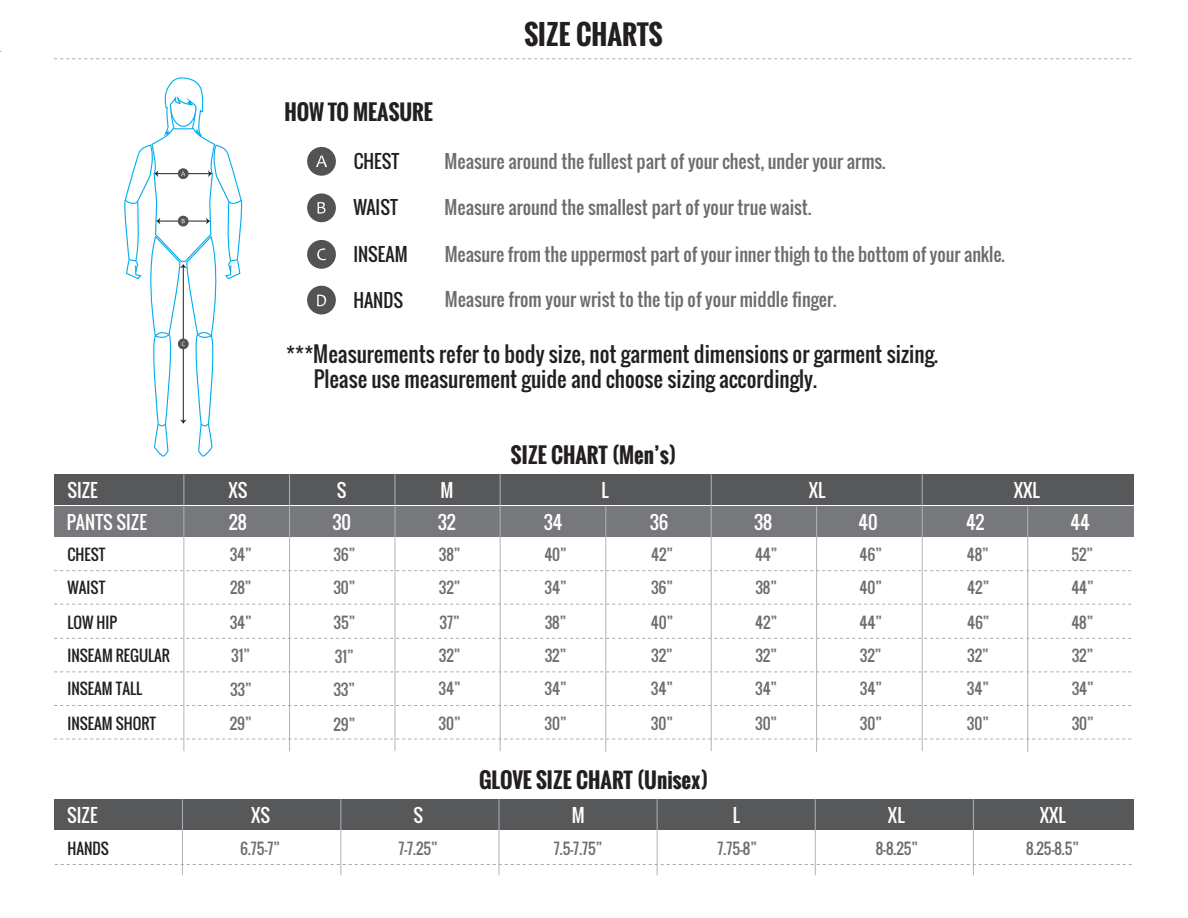
<style>
.page{position:relative;width:1188px;height:918px;background:#fff}
.page>*{position:absolute;margin:0;border:0;box-sizing:border-box;transform-origin:0 0}
.t1{font:700 27px "Oswald";color:#231f20}
.t2{font:21px/25.2px "Oswald";color:#231f20}
.t3{font:700 21px "Oswald";color:#231f20}
.t4{font:18px "Oswald";color:#6c6d70}
.t5{font:18px "Oswald";color:#fff}
.t6{font:18px "Oswald";color:#231f20}
.t7{font:15px "Oswald";color:#6c6d70}
.t8{font:15px "Oswald";color:#231f20}
</style>
<div class="page">
<div style="left:307px;top:286px;width:29px;height:28px;background:#515354;border-radius:50%"></div>
<svg style="left:317px;top:295px;width:9px;height:11px"></svg>
<div style="left:54px;top:474px;width:1080px;height:31px;background:#57585a"></div>
<svg style="left:54px;top:58px;width:1078px;height:1px"></svg>
<div style="left:307px;top:147px;width:29px;height:29px;background:#515354;border-radius:50%"></div>
<svg style="left:316px;top:156px;width:11px;height:11px"></svg>
<div style="left:307px;top:193px;width:29px;height:29px;background:#515354;border-radius:50%"></div>
<svg style="left:318px;top:202px;width:8px;height:12px"></svg>
<div style="left:307px;top:240px;width:29px;height:29px;background:#515354;border-radius:50%"></div>
<svg style="left:317px;top:248px;width:9px;height:12px"></svg>
<svg style="left:124px;top:77px;width:119px;height:429px"></svg>
<div style="left:54px;top:800px;width:1080px;height:30px;background:#57585a"></div>
<svg style="left:55px;top:864px;width:1077px;height:1px"></svg>
<hr style="left:182px;top:799px;width:1px;height:76px;background:#b2b3b7">
<hr style="left:341px;top:799px;width:1px;height:76px;background:#b2b3b7">
<hr style="left:499px;top:799px;width:1px;height:76px;background:#b2b3b7">
<hr style="left:657px;top:799px;width:1px;height:76px;background:#b2b3b7">
<hr style="left:815px;top:799px;width:1px;height:76px;background:#b2b3b7">
<hr style="left:973px;top:799px;width:1px;height:76px;background:#b2b3b7">
<div style="left:54px;top:506px;width:1080px;height:31px;background:#76787b"></div>
<svg style="left:54px;top:570px;width:1078px;height:1px"></svg>
<svg style="left:54px;top:604px;width:1078px;height:1px"></svg>
<hr style="left:184px;top:474px;width:1px;height:277px;background:#b2b3b7">
<hr style="left:289px;top:474px;width:1px;height:277px;background:#b2b3b7">
<hr style="left:395px;top:474px;width:1px;height:277px;background:#b2b3b7">
<hr style="left:500px;top:474px;width:1px;height:277px;background:#b2b3b7">
<hr style="left:711px;top:474px;width:1px;height:277px;background:#b2b3b7">
<hr style="left:922px;top:474px;width:1px;height:277px;background:#b2b3b7">
<svg style="left:54px;top:638px;width:1078px;height:1px"></svg>
<svg style="left:54px;top:672px;width:1077px;height:1px"></svg>
<svg style="left:54px;top:705px;width:1078px;height:1px"></svg>
<svg style="left:54px;top:739px;width:1077px;height:1px"></svg>
<hr style="left:606px;top:506px;width:1px;height:246px;background:#b2b3b7">
<hr style="left:816px;top:506px;width:1px;height:246px;background:#b2b3b7">
<hr style="left:1027px;top:506px;width:1px;height:246px;background:#b2b3b7">
<h1 class="t1" style="left:524px;top:14px;width:140px">SIZE CHARTS</h1>
<p class="t3" style="left:285px;top:96px;width:150px">HOW TO MEASURE</p>
<p class="t6" style="left:354px;top:148px;width:47px">CHEST</p>
<p class="t4" style="left:445px;top:148px;width:442px">Measure around the fullest part of your chest, under your arms.</p>
<p class="t6" style="left:354px;top:194px;width:46px">WAIST</p>
<p class="t4" style="left:445px;top:194px;width:368px">Measure around the smallest part of your true waist.</p>
<p class="t6" style="left:353px;top:241px;width:56px">INSEAM</p>
<p class="t4" style="left:445px;top:240px;width:562px">Measure from the uppermost part of your inner thigh to the bottom of your ankle.</p>
<p class="t6" style="left:353px;top:287px;width:51px">HANDS</p>
<p class="t4" style="left:445px;top:286px;width:393px">Measure from your wrist to the tip of your middle finger.</p>
<p class="t2" style="left:314px;top:341px;width:626px;text-indent:-28px">***Measurements refer to body size, not garment dimensions or garment sizing.<br>Please use measurement guide and choose sizing accordingly.</p>
<p class="t5" style="left:67px;top:477px;width:32px">SIZE</p>
<p class="t5" style="left:67px;top:509px;width:82px">PANTS SIZE</p>
<p class="t5" style="left:228px;top:477px;width:21px">XS</p>
<p class="t5" style="left:337px;top:477px;width:11px">S</p>
<p class="t5" style="left:229px;top:509px;width:19px">28</p>
<p class="t5" style="left:332px;top:509px;width:20px">30</p>
<p class="t5" style="left:440px;top:477px;width:14px">M</p>
<p class="t5" style="left:438px;top:509px;width:19px">32</p>
<p class="t3" style="left:511px;top:439px;width:167px">SIZE CHART (Men’s)</p>
<p class="t5" style="left:601px;top:477px;width:9px">L</p>
<p class="t5" style="left:809px;top:477px;width:18px">XL</p>
<p class="t5" style="left:544px;top:509px;width:20px">34</p>
<p class="t5" style="left:650px;top:509px;width:20px">36</p>
<p class="t5" style="left:754px;top:509px;width:20px">38</p>
<p class="t5" style="left:859px;top:509px;width:21px">40</p>
<p class="t8" style="left:67px;top:543px;width:39px">CHEST</p>
<p class="t7" style="left:230px;top:543px;width:24px">34”</p>
<p class="t7" style="left:333px;top:543px;width:24px">36”</p>
<p class="t7" style="left:439px;top:543px;width:23px">38”</p>
<p class="t7" style="left:544px;top:543px;width:24px">40”</p>
<p class="t7" style="left:651px;top:543px;width:24px">42”</p>
<p class="t7" style="left:755px;top:543px;width:24px">44”</p>
<p class="t7" style="left:860px;top:543px;width:24px">46”</p>
<p class="t8" style="left:67px;top:576px;width:39px">WAIST</p>
<p class="t7" style="left:230px;top:576px;width:23px">28”</p>
<p class="t7" style="left:333px;top:576px;width:24px">30”</p>
<p class="t7" style="left:439px;top:576px;width:23px">32”</p>
<p class="t7" style="left:545px;top:576px;width:24px">34”</p>
<p class="t7" style="left:651px;top:576px;width:24px">36”</p>
<p class="t7" style="left:755px;top:576px;width:23px">38”</p>
<p class="t7" style="left:860px;top:576px;width:24px">40”</p>
<p class="t7" style="left:333px;top:611px;width:23px">35”</p>
<p class="t7" style="left:335px;top:645px;width:20px">31”</p>
<p class="t7" style="left:333px;top:678px;width:23px">33”</p>
<p class="t7" style="left:333px;top:713px;width:23px">29”</p>
<p class="t7" style="left:440px;top:611px;width:22px">37”</p>
<p class="t7" style="left:545px;top:611px;width:23px">38”</p>
<p class="t7" style="left:651px;top:611px;width:24px">40”</p>
<p class="t7" style="left:755px;top:611px;width:24px">42”</p>
<p class="t7" style="left:860px;top:611px;width:24px">44”</p>
<p class="t8" style="left:67px;top:611px;width:51px">LOW HIP</p>
<p class="t7" style="left:230px;top:611px;width:24px">34”</p>
<p class="t7" style="left:231px;top:645px;width:20px">31”</p>
<p class="t7" style="left:230px;top:678px;width:23px">33”</p>
<p class="t7" style="left:230px;top:712px;width:23px">29”</p>
<p class="t8" style="left:67px;top:645px;width:104px">INSEAM REGULAR</p>
<p class="t7" style="left:439px;top:645px;width:23px">32”</p>
<p class="t7" style="left:545px;top:645px;width:23px">32”</p>
<p class="t7" style="left:651px;top:645px;width:23px">32”</p>
<p class="t7" style="left:755px;top:645px;width:23px">32”</p>
<p class="t7" style="left:860px;top:645px;width:23px">32”</p>
<p class="t8" style="left:67px;top:678px;width:76px">INSEAM TALL</p>
<p class="t7" style="left:439px;top:678px;width:24px">34”</p>
<p class="t7" style="left:545px;top:678px;width:24px">34”</p>
<p class="t7" style="left:651px;top:678px;width:24px">34”</p>
<p class="t7" style="left:755px;top:678px;width:24px">34”</p>
<p class="t8" style="left:67px;top:712px;width:90px">INSEAM SHORT</p>
<p class="t7" style="left:439px;top:712px;width:24px">30”</p>
<p class="t7" style="left:545px;top:712px;width:24px">30”</p>
<p class="t7" style="left:651px;top:712px;width:24px">30”</p>
<p class="t7" style="left:755px;top:712px;width:24px">30”</p>
<p class="t7" style="left:860px;top:678px;width:24px">34”</p>
<p class="t7" style="left:860px;top:712px;width:24px">30”</p>
<p class="t3" style="left:479px;top:764px;width:230px">GLOVE SIZE CHART (Unisex)</p>
<p class="t5" style="left:1014px;top:477px;width:28px">XXL</p>
<p class="t5" style="left:966px;top:509px;width:20px">42</p>
<p class="t5" style="left:1070px;top:509px;width:21px">44</p>
<p class="t7" style="left:967px;top:543px;width:24px">48”</p>
<p class="t7" style="left:1071px;top:543px;width:23px">52”</p>
<p class="t7" style="left:967px;top:576px;width:24px">42”</p>
<p class="t7" style="left:1071px;top:576px;width:24px">44”</p>
<p class="t7" style="left:967px;top:611px;width:24px">46”</p>
<p class="t7" style="left:1071px;top:611px;width:24px">48”</p>
<p class="t7" style="left:967px;top:645px;width:23px">32”</p>
<p class="t7" style="left:1072px;top:645px;width:23px">32”</p>
<p class="t7" style="left:967px;top:678px;width:24px">34”</p>
<p class="t7" style="left:967px;top:712px;width:24px">30”</p>
<p class="t7" style="left:1072px;top:678px;width:24px">34”</p>
<p class="t7" style="left:1072px;top:712px;width:24px">30”</p>
<p class="t5" style="left:67px;top:802px;width:32px">SIZE</p>
<p class="t5" style="left:251px;top:802px;width:21px">XS</p>
<p class="t5" style="left:414px;top:802px;width:11px">S</p>
<p class="t5" style="left:572px;top:802px;width:14px">M</p>
<p class="t5" style="left:733px;top:802px;width:9px">L</p>
<p class="t5" style="left:888px;top:802px;width:18px">XL</p>
<p class="t5" style="left:1040px;top:802px;width:27px">XXL</p>
<p class="t8" style="left:68px;top:837px;width:43px">HANDS</p>
<p class="t7" style="left:240px;top:838px;width:41px">6.75-7”</p>
<p class="t7" style="left:398px;top:838px;width:41px">7-7.25”</p>
<p class="t7" style="left:554px;top:838px;width:50px">7.5-7.75”</p>
<p class="t7" style="left:717px;top:838px;width:41px">7.75-8”</p>
<p class="t7" style="left:876px;top:838px;width:44px">8-8.25”</p>
<p class="t7" style="left:1026px;top:838px;width:54px">8.25-8.5”</p>
</div>
